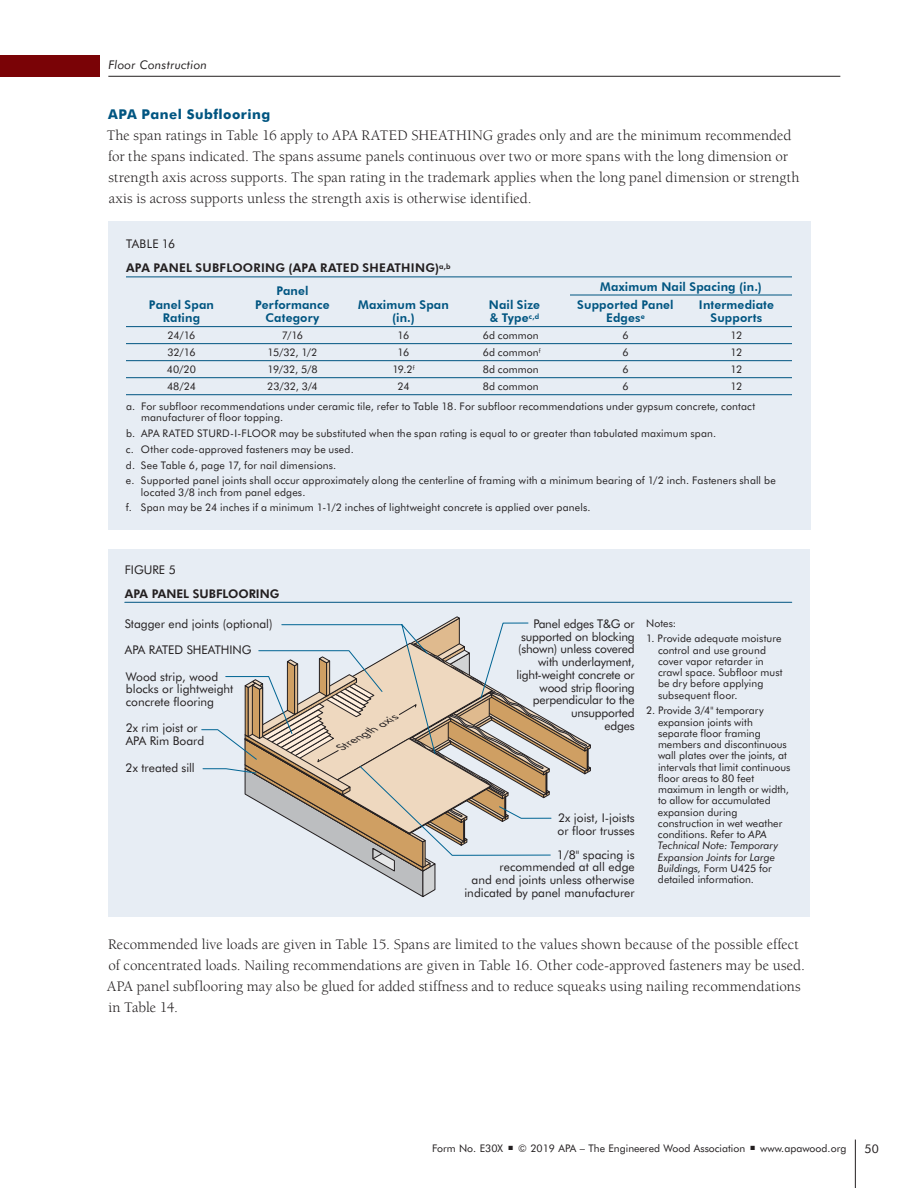
<style>
.page{position:relative;width:918px;height:1188px;background:#fff}
.page>*{position:absolute;margin:0;border:0;box-sizing:border-box;transform-origin:0 0}
.t1{font:15px/21px "Berkeley";letter-spacing:.005em;color:#231f20}
.t2{font:700 13.5px "Futura BT";letter-spacing:.03em;color:#005581}
.t3{font:12px/12.8px "Futura BT";color:#231f20}
.t4{font:800 12px/13.5px "Futura BT";letter-spacing:.015em;color:#005581;text-align:center}
.t5{font:800 12px/24px "Futura BT";letter-spacing:.015em;color:#231f20}
.t6{font:italic 12px "Futura BT";letter-spacing:.02em;color:#231f20}
.t7{font:10.5px/11.2px "Futura BT";letter-spacing:.01em;color:#231f20}
.t8{font:italic 10.5px "Futura BT";color:#231f20;scale:1.14 1}
.s1{font-weight:400}
.s2{font-style:italic}
</style>
<div class="page">
<div style="left:108px;top:221px;width:702px;height:309px;background:#e7edf4"></div>
<hr style="left:126px;top:277px;width:111px;height:1px;background:#005581">
<hr style="left:237px;top:277px;width:111px;height:1px;background:#005581">
<hr style="left:348px;top:277px;width:111px;height:1px;background:#005581">
<hr style="left:459px;top:277px;width:111px;height:1px;background:#005581">
<hr style="left:570px;top:277px;width:111px;height:1px;background:#005581">
<hr style="left:681px;top:277px;width:111px;height:1px;background:#005581">
<hr style="left:570px;top:295px;width:111px;height:1px;background:#005581">
<hr style="left:681px;top:295px;width:111px;height:1px;background:#005581">
<hr style="left:126px;top:326px;width:111px;height:1px;background:#005581">
<hr style="left:237px;top:326px;width:111px;height:1px;background:#005581">
<hr style="left:348px;top:326px;width:111px;height:1px;background:#005581">
<hr style="left:459px;top:326px;width:111px;height:1px;background:#005581">
<hr style="left:570px;top:326px;width:111px;height:1px;background:#005581">
<hr style="left:681px;top:326px;width:111px;height:1px;background:#005581">
<hr style="left:126px;top:343px;width:111px;height:1px;background:#005581">
<hr style="left:237px;top:343px;width:111px;height:1px;background:#005581">
<hr style="left:348px;top:343px;width:111px;height:1px;background:#005581">
<hr style="left:459px;top:343px;width:111px;height:1px;background:#005581">
<hr style="left:570px;top:343px;width:111px;height:1px;background:#005581">
<hr style="left:681px;top:343px;width:111px;height:1px;background:#005581">
<hr style="left:126px;top:360px;width:111px;height:1px;background:#005581">
<hr style="left:237px;top:360px;width:111px;height:1px;background:#005581">
<hr style="left:348px;top:360px;width:111px;height:1px;background:#005581">
<hr style="left:459px;top:360px;width:111px;height:1px;background:#005581">
<hr style="left:570px;top:360px;width:111px;height:1px;background:#005581">
<hr style="left:681px;top:360px;width:111px;height:1px;background:#005581">
<hr style="left:126px;top:377px;width:111px;height:1px;background:#005581">
<hr style="left:237px;top:377px;width:111px;height:1px;background:#005581">
<hr style="left:348px;top:377px;width:111px;height:1px;background:#005581">
<hr style="left:459px;top:377px;width:111px;height:1px;background:#005581">
<hr style="left:570px;top:377px;width:111px;height:1px;background:#005581">
<hr style="left:681px;top:377px;width:111px;height:1px;background:#005581">
<hr style="left:126px;top:394px;width:111px;height:1px;background:#005581">
<hr style="left:237px;top:394px;width:111px;height:1px;background:#005581">
<hr style="left:348px;top:394px;width:111px;height:1px;background:#005581">
<hr style="left:459px;top:394px;width:111px;height:1px;background:#005581">
<hr style="left:570px;top:394px;width:111px;height:1px;background:#005581">
<hr style="left:681px;top:394px;width:111px;height:1px;background:#005581">
<div style="left:108px;top:549px;width:702px;height:368px;background:#e7edf4"></div>
<hr style="left:125px;top:602px;width:667px;height:1px;background:#005581">
<svg style="left:201px;top:616px;width:390px;height:281px"></svg>
<div style="left:0;top:55px;width:100px;height:21px;background:#7a0306"></div>
<hr style="left:108px;top:76px;width:732px;height:1px;background:#231f20">
<hr style="left:855px;top:1140px;width:1px;height:48px;background:#231f20">
<p class="t6" style="left:108px;top:57px;width:100px">Floor Construction</p>
<p class="t2" style="left:108px;top:106px;width:164px">APA Panel Subflooring</p>
<p class="t1" style="left:107px;top:125px;width:694px">The span ratings in Table 16 apply to APA RATED SHEATHING grades only and are the minimum recommended for the spans indicated. The spans assume panels continuous over two or more spans with the long dimension or strength axis across supports. The span rating in the trademark applies when the long panel dimension or strength axis is across supports unless the strength axis is otherwise identified.</p>
<p class="t5" style="left:126px;top:232px;width:326px"><span class="s1">TABLE 16<br></span>APA PANEL SUBFLOORING (APA RATED SHEATHING)<sup>a,b</sup></p>
<p class="t4" style="left:149px;top:298px;width:67px">Panel Span<br>Rating</p>
<p class="t4" style="left:255px;top:284px;width:76px">Panel<br>Performance<br>Category</p>
<p class="t4" style="left:358px;top:298px;width:92px">Maximum Span (in.)</p>
<p class="t4" style="left:489px;top:298px;width:53px;text-align:left">Nail Size &amp; Type<sup>c,d</sup></p>
<p class="t4" style="left:577px;top:277px;width:186px;line-height:18.1px;text-align:left;text-indent:23px">Maximum Nail Spacing (in.)<br>Supported Panel</p>
<p class="t4" style="left:606px;top:311px;width:40px">Edges<sup>e</sup></p>
<p class="t4" style="left:699px;top:298px;width:76px">Intermediate<br>Supports</p>
<p class="t7" style="left:167px;top:330px;width:30px">24/16</p>
<p class="t7" style="left:282px;top:330px;width:23px">7/16</p>
<p class="t7" style="left:398px;top:330px;width:13px">16</p>
<p class="t7" style="left:483px;top:330px;width:57px">6d common</p>
<p class="t7" style="left:622px;top:330px;width:8px">6</p>
<p class="t7" style="left:731px;top:330px;width:13px">12</p>
<p class="t7" style="left:167px;top:347px;width:30px">32/16</p>
<p class="t7" style="left:267px;top:347px;width:52px">15/32, 1/2</p>
<p class="t7" style="left:398px;top:347px;width:13px">16</p>
<p class="t7" style="left:483px;top:347px;width:59px">6d common<sup>f</sup></p>
<p class="t7" style="left:622px;top:347px;width:8px">6</p>
<p class="t7" style="left:731px;top:347px;width:13px">12</p>
<p class="t7" style="left:167px;top:364px;width:31px">40/20</p>
<p class="t7" style="left:267px;top:364px;width:52px">19/32, 5/8</p>
<p class="t7" style="left:392px;top:364px;width:24px">19.2<sup>f</sup></p>
<p class="t7" style="left:483px;top:364px;width:58px">8d common</p>
<p class="t7" style="left:622px;top:364px;width:8px">6</p>
<p class="t7" style="left:731px;top:364px;width:13px">12</p>
<p class="t7" style="left:167px;top:381px;width:30px">48/24</p>
<p class="t7" style="left:267px;top:381px;width:52px">23/32, 3/4</p>
<p class="t7" style="left:397px;top:381px;width:14px">24</p>
<p class="t7" style="left:483px;top:381px;width:58px">8d common</p>
<p class="t7" style="left:622px;top:381px;width:8px">6</p>
<p class="t7" style="left:126px;top:376px;width:631px;line-height:20px;text-indent:605px">12<br>a. For subfloor recommendations under ceramic tile, refer to Table 18. For subfloor recommendations under gypsum concrete, contact</p>
<p class="t7" style="left:126px;top:410px;width:651px;line-height:15.8px;text-indent:15px">manufacturer of floor topping.<br>b. APA RATED STURD-I-FLOOR may be substituted when the span rating is equal to or greater than tabulated maximum span.<br>c. Other code-approved fasteners may be used.<br>d. See Table 6, page 17, for nail dimensions.<br>e. Supported panel joints shall occur approximately along the centerline of framing with a minimum bearing of 1/2 inch. Fasteners shall be</p>
<p class="t7" style="left:126px;top:484px;width:466px;line-height:15.8px;text-indent:15px">located 3/8 inch from panel edges.<br>f. Span may be 24 inches if a minimum 1-1/2 inches of lightweight concrete is applied over panels.</p>
<p class="t3" style="left:125px;top:563px;width:52px">FIGURE 5</p>
<p class="t5" style="left:125px;top:582px;width:156px">APA PANEL SUBFLOORING</p>
<p class="t3" style="left:125px;top:610px;width:149px;line-height:26.4px">Stagger end joints (optional)<br>APA RATED SHEATHING</p>
<p class="t3" style="left:126px;top:670px;width:109px">Wood strip, wood blocks or lightweight concrete flooring</p>
<p class="t3" style="left:126px;top:722px;width:80px">2x rim joist or<br>APA Rim Board</p>
<p class="t3" style="left:126px;top:761px;width:71px">2x treated sill</p>
<p class="t8" style="left:337px;top:742px;width:60px;rotate:-30deg">Strength axis</p>
<p class="t3" style="left:516px;top:617px;width:120px;text-align:right">Panel edges T&amp;G or supported on blocking (shown) unless covered with underlayment, light-weight concrete or wood strip flooring perpendicular to the unsupported<br>edges</p>
<p class="t3" style="left:558px;top:811px;width:79px">2x joist, I-joists or floor trusses</p>
<p class="t3" style="left:464px;top:848px;width:172px;text-align:right">1/8" spacing is<br>recommended at all edge<br>and end joints unless otherwise indicated by panel manufacturer</p>
<p class="t7" style="left:646px;top:617px;width:32px">Notes:</p>
<p class="t7" style="left:658px;top:633px;width:126px;text-indent:-12px">1. Provide adequate moisture control and use ground cover vapor retarder in crawl space. Subfloor must be dry before applying subsequent floor.</p>
<p class="t7" style="left:658px;top:705px;width:134px;text-indent:-12px">2. Provide 3/4" temporary expansion joints with separate floor framing members and discontinuous wall plates over the joints, at intervals that limit continuous floor areas to 80 feet maximum in length or width, to allow for accumulated expansion during construction in wet weather conditions. Refer to <span class="s2">APA<br>Technical Note: Temporary<br>Expansion Joints for Large<br>Buildings,</span> Form U425 for detailed information.</p>
<p class="t1" style="left:107px;top:934px;width:699px">Recommended live loads are given in Table 15. Spans are limited to the values shown because of the possible effect of concentrated loads. Nailing recommendations are given in Table 16. Other code-approved fasteners may be used.<br>APA panel subflooring may also be glued for added stiffness and to reduce squeaks using nailing recommendations in Table 14.</p>
<p class="t7" style="left:432px;top:1143px;width:416px">Form No. E30X ■ © 2019 APA – The Engineered Wood Association ■ www.apawood.org</p>
<p class="t3" style="left:864px;top:1142px;width:16px">50</p>
</div>
